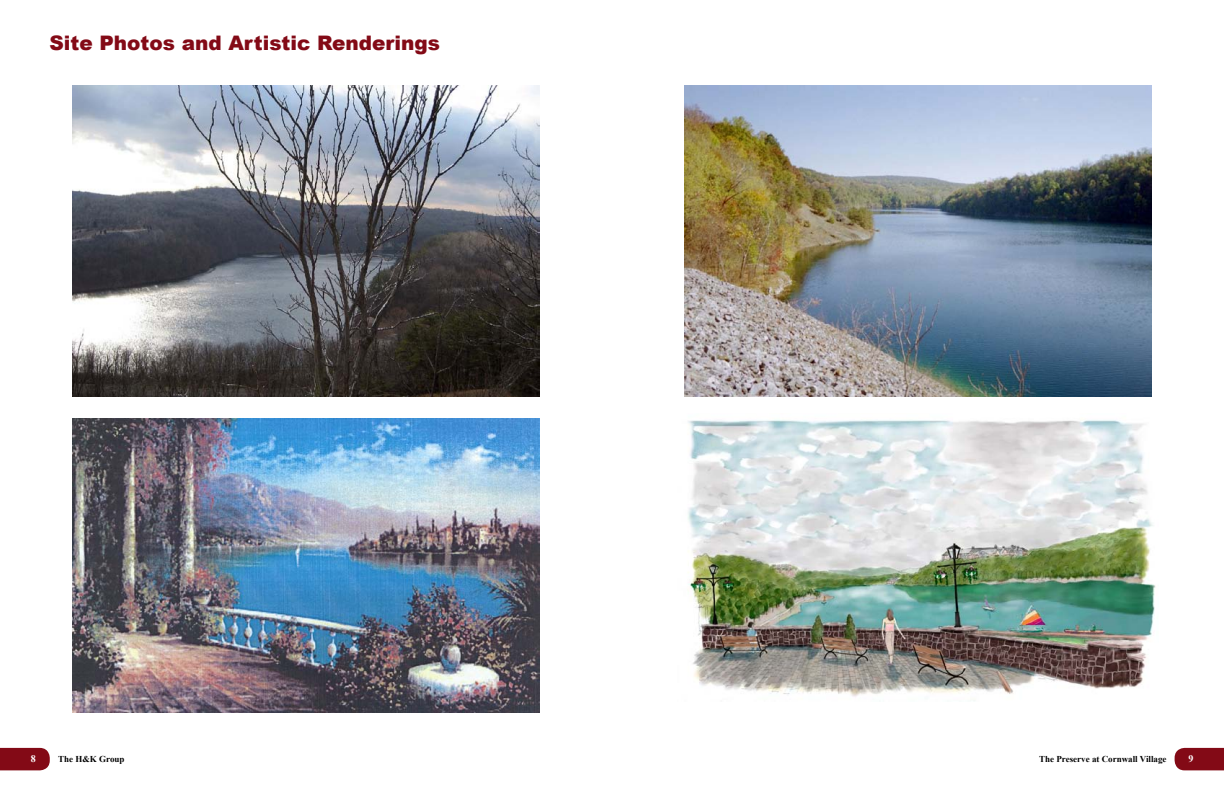
<style>
.page{position:relative;width:1224px;height:792px;background:#fff}
.page>*{position:absolute;margin:0;border:0;box-sizing:border-box;transform-origin:0 0}
.t1{font:900 20px "Arial";color:#830a16}
.t2{font:700 10px "Times New Roman";color:#fff}
.t3{font:700 9px "Times New Roman";color:#000}
</style>
<div class="page">
<svg style="left:0;top:748px;width:50px;height:22px"></svg>
<svg style="left:1175px;top:748px;width:49px;height:22px"></svg>
<img style="left:685px;top:85px;width:466px;height:312px">
<img style="left:688px;top:420px;width:468px;height:281px">
<img style="left:73px;top:419px;width:466px;height:293px">
<img style="left:73px;top:85px;width:466px;height:312px">
<h1 class="t1" style="left:50px;top:29px;width:392px">Site Photos and Artistic Renderings</h1>
<p class="t2" style="left:31px;top:752px;width:6px">8</p>
<p class="t3" style="left:58px;top:753px;width:68px">The H&amp;K Group</p>
<p class="t3" style="left:1039px;top:753px;width:129px">The Preserve at Cornwall Village</p>
<p class="t2" style="left:1189px;top:752px;width:6px">9</p>
</div>
